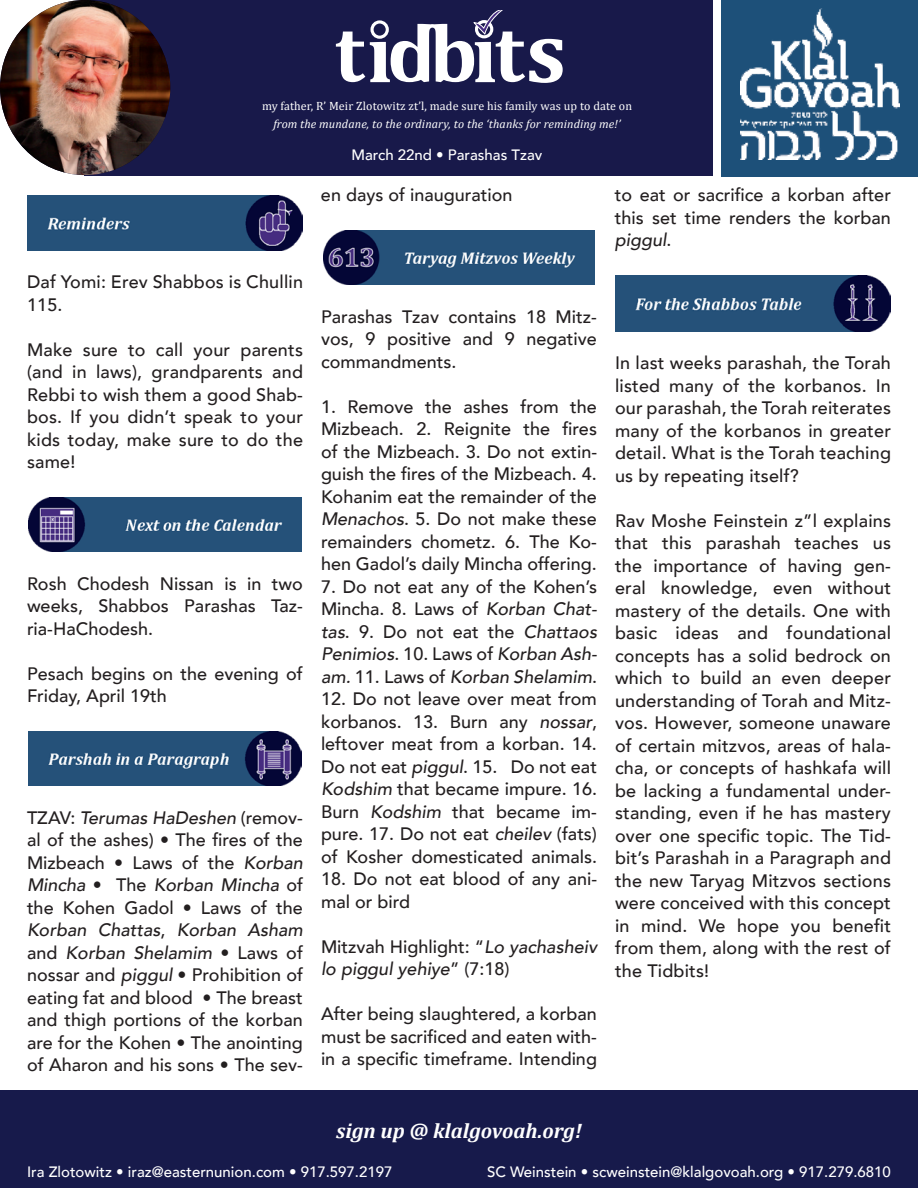
<style>
.page{position:relative;width:918px;height:1188px;background:#fff}
.page>*{position:absolute;margin:0;border:0;box-sizing:border-box;transform-origin:0 0}
.t1{font:italic 700 21px "Cambria";color:#fff}
.t2{font:500 18px/22.5px "Avenir";color:#231f20;text-align:justify}
.t3{font:italic 500 18px/22.5px "Avenir";color:#231f20}
.t4{font:500 15px "Avenir";color:#fff}
.t5{font:12px "Cambria";letter-spacing:.01em;color:#fff}
.t6{font:italic 12px "Cambria";letter-spacing:.01em;color:#fff}
.s1{font-style:italic}
.s2{font-style:normal}
</style>
<div class="page">
<div style="left:0;top:1091px;width:918px;height:97px;background:#171a4b"></div>
<div style="left:84px;top:0;width:629px;height:176px;background:#18194a"></div>
<div style="left:721px;top:0;width:197px;height:176px;background:#1d5079"></div>
<img style="left:0;top:0;width:170px;height:175px">
<img style="left:740px;top:9px;width:160px;height:151px">
<svg style="left:336px;top:10px;width:227px;height:73px"></svg>
<img style="left:28px;top:195px;width:274px;height:55px">
<img style="left:29px;top:497px;width:272px;height:55px">
<img style="left:29px;top:731px;width:272px;height:55px">
<img style="left:324px;top:231px;width:270px;height:54px">
<img style="left:615px;top:276px;width:276px;height:55px">
<p class="t5" style="left:262px;top:99px;width:372px">my father, R’ Meir Zlotowitz zt’l, made sure his family was up to date on</p>
<p class="t6" style="left:273px;top:115px;width:349px">from the mundane, to the ordinary, to the ‘thanks for reminding me!’</p>
<p class="t2" style="left:27px;top:270px;width:278px">Daf Yomi: Erev Shabbos is Chullin<br>115.</p>
<p class="t2" style="left:27px;top:337px;width:278px">Make sure to call your parents (and in laws), grandparents and Rebbi to wish them a good Shab&shy;bos. If you didn’t speak to your kids today, make sure to do the same!</p>
<p class="t2" style="left:27px;top:571px;width:277px">Rosh Chodesh Nissan is in two weeks, Shabbos Parashas Taz&shy;ria-HaChodesh.</p>
<p class="t2" style="left:27px;top:661px;width:277px">Pesach begins on the evening of<br>Friday, April 19th</p>
<p class="t2" style="left:27px;top:805px;width:278px">TZAV: <span class="s1">Terumas HaDeshen</span> (remov&shy;al of the ashes) • The fires of the Mizbeach • Laws of the <span class="s1">Korban Mincha</span> • The <span class="s1">Korban Mincha</span> of the Kohen Gadol • Laws of the <span class="s1">Korban Chattas</span>, <span class="s1">Korban Asham </span>and <span class="s1">Korban Shelamim</span> • Laws of nossar and <span class="s1">piggul</span> • Prohibition of eating fat and blood • The breast and thigh portions of the korban are for the Kohen • The anointing of Aharon and his sons • The sev-</p>
<p class="t4" style="left:351px;top:141px;width:192px">March 22nd • Parashas Tzav</p>
<p class="t2" style="left:321px;top:183px;width:193px">en days of inauguration</p>
<p class="t2" style="left:615px;top:183px;width:278px">to eat or sacrifice a korban after this set time renders the korban <span class="s1">piggul</span>.</p>
<p class="t2" style="left:321px;top:304px;width:277px">Parashas Tzav contains 18 Mitz&shy;vos, 9 positive and 9 negative commandments.</p>
<p class="t2" style="left:321px;top:394px;width:278px">1. Remove the ashes from the Mizbeach. 2. Reignite the fires of the Mizbeach. 3. Do not extin&shy;guish the fires of the Mizbeach. 4.<br>Kohanim eat the remainder of the <span class="s1">Menachos</span>. 5. Do not make these remainders chometz. 6. The Ko&shy;hen Gadol’s daily Mincha offering.</p>
<p class="t2" style="left:321px;top:574px;width:278px">7. Do not eat any of the Kohen’s Mincha. 8. Laws of <span class="s1">Korban Chat&shy;tas</span>. 9. Do not eat the <span class="s1">Chattaos Penimios</span>. 10. Laws of <span class="s1">Korban Ash&shy;am.</span> 11. Laws of <span class="s1">Korban Shelamim</span>.</p>
<p class="t2" style="left:321px;top:687px;width:278px">12. Do not leave over meat from korbanos. 13. Burn any <span class="s1">nossar</span>, leftover meat from a korban. 14.<br>Do not eat <span class="s1">piggul</span>. 15. Do not eat <span class="s1">Kodshim</span> that became impure. 16.<br>Burn <span class="s1">Kodshim</span> that became im&shy;pure. 17. Do not eat <span class="s1">cheilev</span> (fats) of Kosher domesticated animals.</p>
<p class="t2" style="left:321px;top:867px;width:278px">18. Do not eat blood of any ani&shy;mal or bird</p>
<p class="t3" style="left:321px;top:935px;width:278px"><span class="s2">Mitzvah Highlight: “</span>Lo yachasheiv lo piggul yehiye<span class="s2">” (7:18)</span></p>
<p class="t2" style="left:321px;top:1002px;width:278px">After being slaughtered, a korban must be sacrificed and eaten with&shy;in a specific timeframe. Intending</p>
<p class="t2" style="left:615px;top:351px;width:278px">In last weeks parashah, the Torah listed many of the korbanos. In our parashah, the Torah reiterates many of the korbanos in greater detail. What is the Torah teaching us by repeating itself?</p>
<p class="t2" style="left:615px;top:508px;width:278px">Rav Moshe Feinstein z”l explains that this parashah teaches us the importance of having gen&shy;eral knowledge, even without mastery of the details. One with basic ideas and foundational concepts has a solid bedrock on which to build an even deeper understanding of Torah and Mitz&shy;vos. However, someone unaware of certain mitzvos, areas of hala&shy;cha, or concepts of hashkafa will be lacking a fundamental under&shy;standing, even if he has mastery over one specific topic. The Tid&shy;bit’s Parashah in a Paragraph and the new Taryag Mitzvos sections were conceived with this concept in mind. We hope you benefit from them, along with the rest of the Tidbits!</p>
<p class="t1" style="left:336px;top:1116px;width:247px">sign up @ klalgovoah.org!</p>
<p class="t4" style="left:27px;top:1159px;width:367px">Ira Zlotowitz • iraz@easternunion.com • 917.597.2197</p>
<p class="t4" style="left:487px;top:1159px;width:405px">SC Weinstein • scweinstein@klalgovoah.org • 917.279.6810</p>
</div>
